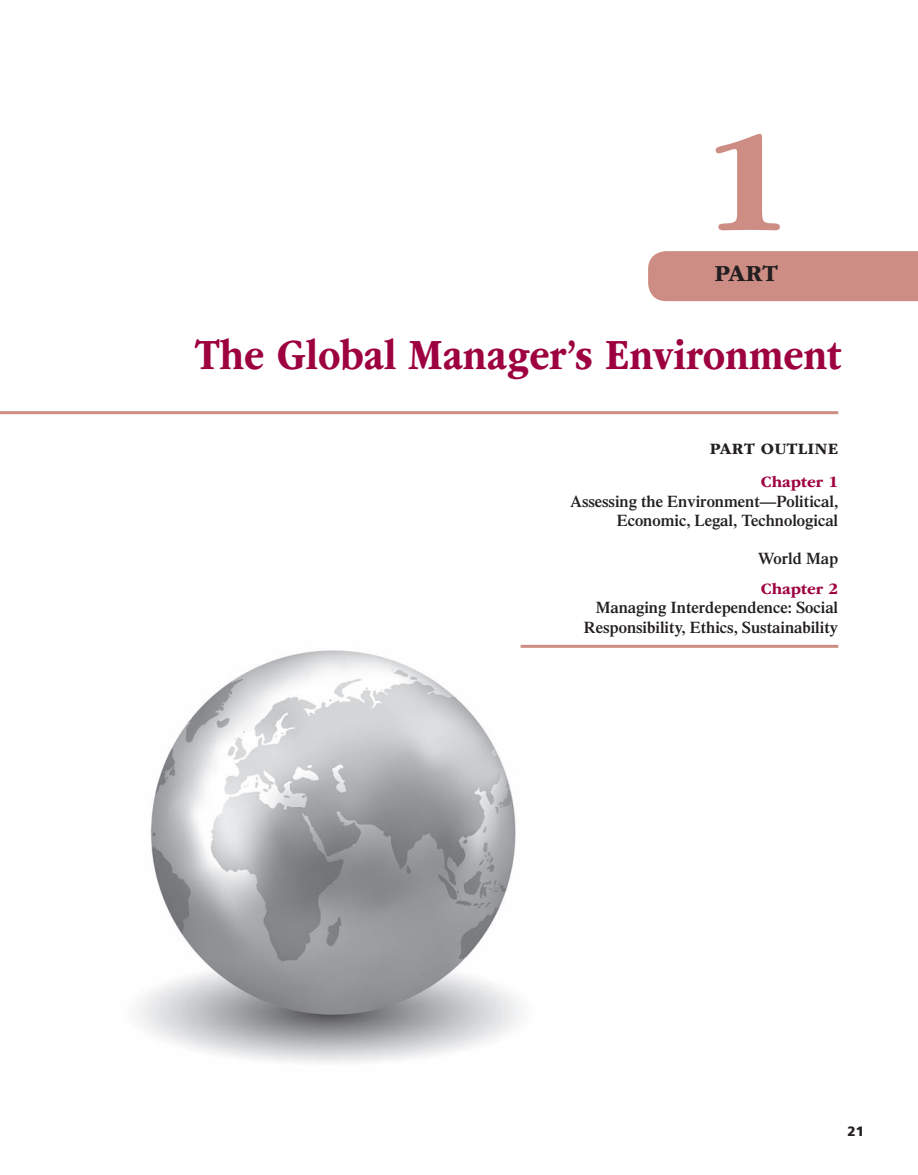
<style>
.page{position:relative;width:918px;height:1175px;background:#fff}
.page>*{position:absolute;margin:0;border:0;box-sizing:border-box;transform-origin:0 0}
.t1{font:700 150px "ITC Garamond Std";color:#cd8d84}
.t2{font:700 45px "ITC Garamond Std";color:#9d0140;scale:.85 1}
.t3{font:700 24px "ITC Garamond Std";color:#231f20}
.t4{font:600 16.5px/19.5px "Times LT Std";color:#231f20;text-align:right}
.t5{font:700 16.5px/33px "ITC Garamond Std";letter-spacing:.025em;color:#231f20;text-align:right}
.t6{font:900 13.5px "Frutiger LT Std";color:#231f20}
.s1{color:#9d0140}
.s2{font-family:"ITC Garamond Std";font-weight:700;color:#9d0140}
</style>
<div class="page">
<img style="left:138px;top:644px;width:439px;height:419px">
<div style="left:648px;top:251px;width:270px;height:50px;background:#cd8d84"></div>
<hr style="left:0;top:411px;width:838px;height:3px;background:#cd8d84">
<hr style="left:521px;top:645px;width:317px;height:3px;background:#cd8d84">
<p class="t1" style="left:702px;top:98px;width:90px">1</p>
<p class="t3" style="left:714px;top:260px;width:58px">Part</p>
<p class="t2" style="left:195px;top:330px;width:761px">The Global Manager’s Environment</p>
<p class="t5" style="left:710px;top:432px;width:130px">part Outline<br><span class="s1">Chapter 1</span></p>
<p class="t4" style="left:570px;top:491px;width:270px">Assessing the Environment—Political,<br>Economic, Legal, Technological</p>
<p class="t4" style="left:758px;top:543px;width:82px;line-height:30px;text-align:left">World Map<br><span class="s2">Chapter 2</span></p>
<p class="t4" style="left:584px;top:597px;width:256px">Managing Interdependence: Social<br>Responsibility, Ethics, Sustainability</p>
<p class="t6" style="left:847px;top:1122px;width:18px">21</p>
</div>
